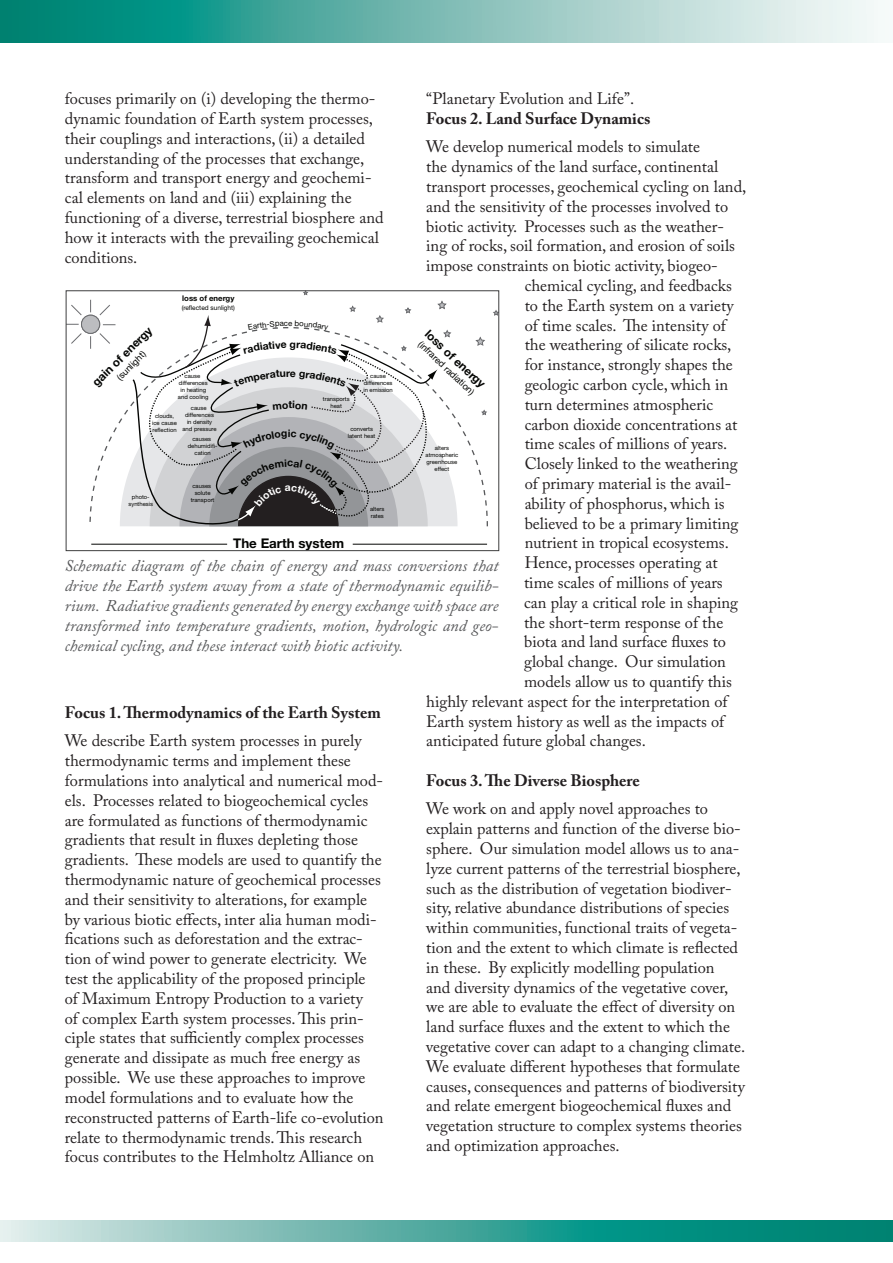
<style>
.page{position:relative;width:893px;height:1263px;background:#fff}
.page>*{position:absolute;margin:0;border:0;box-sizing:border-box;transform-origin:0 0}
.t1{font:16.5px/19.8px "Adobe Caslon Pro";color:#231f20}
.t2{font:700 16.5px "Adobe Caslon Pro";color:#231f20}
.t3{font:italic 16.35px/19.8px "Adobe Caslon Pro";color:#57585a;text-align:justify}
.t4{font:700 13.35px "Helvetica Neue";color:#040503}
.t5{font:700 11.7px "Helvetica Neue";color:#040503}
.t6{font:10.35px "Helvetica Neue";color:#040503}
.t7{font:9.15px "Helvetica Neue";color:#040503}
.t8{font:700 7.8px "Helvetica Neue";color:#040503}
.t9{font:6.45px "Helvetica Neue";color:#040503}
.t10{font:5.85px/7.1px "Helvetica Neue";color:#040503;text-align:center}
</style>
<div class="page">
<hr style="left:91px;top:544px;width:136px;height:1px;background:#040503">
<hr style="left:353px;top:544px;width:134px;height:1px;background:#040503">
<svg style="left:120px;top:404px;width:337px;height:122px"></svg>
<div style="left:81px;top:315px;width:19px;height:18px;background:#bcbdc0;border-radius:50%"></div>
<div style="left:81px;top:315px;width:19px;height:19px;border:1px solid #6c6d70;border-radius:50%"></div>
<svg style="left:90px;top:300px;width:1px;height:12px"></svg>
<svg style="left:99px;top:304px;width:11px;height:12px"></svg>
<svg style="left:99px;top:333px;width:11px;height:11px"></svg>
<svg style="left:90px;top:336px;width:1px;height:13px"></svg>
<svg style="left:71px;top:333px;width:11px;height:11px"></svg>
<svg style="left:71px;top:304px;width:11px;height:12px"></svg>
<svg style="left:103px;top:324px;width:12px;height:1px"></svg>
<svg style="left:475px;top:336px;width:10px;height:10px"></svg>
<svg style="left:493px;top:310px;width:4px;height:6px"></svg>
<svg style="left:481px;top:410px;width:6px;height:5px"></svg>
<div style="left:66px;top:290px;width:433px;height:261px;border:1px solid #3e3e3f"></div>
<svg style="left:0;top:0;width:878px;height:43px;background:#73bbb3"></svg>
<svg style="left:0;top:1220px;width:893px;height:22px;background:#50aca2"></svg>
<svg style="left:131px;top:291px;width:321px;height:236px"></svg>
<p class="t1" style="left:65px;top:89px;width:320px">focuses primarily on (i) developing the thermo&shy;dynamic foundation of Earth system processes, their couplings and interactions, (ii) a detailed understanding of the processes that exchange, transform and transport energy and geochemi&shy;cal elements on land and (iii) explaining the functioning of a diverse, terrestrial biosphere and how it interacts with the prevailing geochemical conditions.</p>
<p class="t1" style="left:426px;top:89px;width:209px">“Planetary Evolution and Life”.</p>
<p class="t2" style="left:426px;top:109px;width:226px">Focus 2. Land Surface Dynamics</p>
<p class="t1" style="left:426px;top:137px;width:275px">We develop numerical models to simulate</p>
<p class="t1" style="left:426px;top:157px;width:293px">the dynamics of the land surface, continental</p>
<p class="t1" style="left:426px;top:176px;width:322px">transport processes, geochemical cycling on land,</p>
<p class="t1" style="left:426px;top:196px;width:303px">and the sensitivity of the processes involved to</p>
<p class="t1" style="left:426px;top:216px;width:299px">biotic activity. Processes such as the weather-</p>
<p class="t1" style="left:426px;top:236px;width:310px">ing of rocks, soil formation, and erosion of soils</p>
<p class="t1" style="left:426px;top:256px;width:293px">impose constraints on biotic activity, biogeo-</p>
<p class="t1" style="left:525px;top:275px;width:209px">chemical cycling, and feedbacks</p>
<p class="t1" style="left:525px;top:295px;width:210px">to the Earth system on a variety</p>
<p class="t1" style="left:525px;top:315px;width:203px">of time scales. The intensity of</p>
<p class="t1" style="left:525px;top:335px;width:208px">the weathering of silicate rocks,</p>
<p class="t1" style="left:525px;top:355px;width:210px">for instance, strongly shapes the</p>
<p class="t1" style="left:525px;top:374px;width:205px">geologic carbon cycle, which in</p>
<p class="t1" style="left:525px;top:394px;width:190px">turn determines atmospheric</p>
<p class="t1" style="left:525px;top:414px;width:214px">carbon dioxide concentrations at</p>
<p class="t1" style="left:525px;top:434px;width:204px">time scales of millions of years.</p>
<p class="t1" style="left:525px;top:454px;width:215px">Closely linked to the weathering</p>
<p class="t1" style="left:525px;top:473px;width:208px">of primary material is the avail-</p>
<p class="t1" style="left:525px;top:493px;width:201px">ability of phosphorus, which is</p>
<p class="t1" style="left:525px;top:513px;width:215px">believed to be a primary limiting</p>
<p class="t1" style="left:525px;top:533px;width:206px">nutrient in tropical ecosystems.</p>
<p class="t1" style="left:525px;top:553px;width:195px">Hence, processes operating at</p>
<p class="t1" style="left:524px;top:572px;width:200px">time scales of millions of years</p>
<p class="t1" style="left:524px;top:592px;width:216px">can play a critical role in shaping</p>
<p class="t1" style="left:524px;top:612px;width:201px">the short-term response of the</p>
<p class="t1" style="left:524px;top:632px;width:203px">biota and land surface fluxes to</p>
<p class="t1" style="left:524px;top:652px;width:203px">global change. Our simulation</p>
<p class="t1" style="left:524px;top:671px;width:209px">models allow us to quantify this</p>
<p class="t1" style="left:426px;top:691px;width:303px">highly relevant aspect for the interpretation of</p>
<p class="t1" style="left:426px;top:711px;width:299px">Earth system history as well as the impacts of</p>
<p class="t1" style="left:426px;top:731px;width:221px">anticipated future global changes.</p>
<p class="t2" style="left:426px;top:771px;width:215px">Focus 3. The Diverse Biosphere</p>
<p class="t1" style="left:426px;top:799px;width:320px">We work on and apply novel approaches to explain patterns and function of the diverse bio&shy;sphere. Our simulation model allows us to ana&shy;lyze current patterns of the terrestrial biosphere, such as the distribution of vegetation biodiver&shy;sity, relative abundance distributions of species within communities, functional traits of vegeta&shy;tion and the extent to which climate is reflected in these. By explicitly modelling population<br>and diversity dynamics of the vegetative cover, we are able to evaluate the effect of diversity on land surface fluxes and the extent to which the vegetative cover can adapt to a changing climate.<br>We evaluate different hypotheses that formulate causes, consequences and patterns of biodiversity and relate emergent biogeochemical fluxes and vegetation structure to complex systems theories and optimization approaches.</p>
<p class="t8" style="left:182px;top:293px;width:54px">loss of energy</p>
<p class="t9" style="left:182px;top:304px;width:55px">(reflected sunlight)</p>
<p class="t5" style="left:89px;top:379px;width:81px;rotate:-45deg">gain of energy</p>
<p class="t5" style="left:432px;top:326px;width:80px;rotate:44deg">loss of energy</p>
<p class="t7" style="left:424px;top:338px;width:75px;rotate:44deg">(infrared radiation)</p>
<p class="t7" style="left:114px;top:374px;width:38px;rotate:-45deg">(sunlight)</p>
<p class="t10" style="left:363px;top:372px;width:31px">cause differences in emission</p>
<p class="t10" style="left:178px;top:372px;width:32px">cause differences in heating and cooling</p>
<p class="t10" style="left:182px;top:404px;width:36px">cause differences in density and pressure</p>
<p class="t10" style="left:188px;top:435px;width:31px">causes dehumidifi&shy;cation</p>
<p class="t10" style="left:191px;top:482px;width:25px">causes solute transport</p>
<p class="t6" style="left:159px;top:428px;width:51px;rotate:-46deg">absorption</p>
<p class="t10" style="left:323px;top:395px;width:28px">transports heat</p>
<p class="t10" style="left:348px;top:425px;width:29px">converts latent heat</p>
<p class="t10" style="left:152px;top:413px;width:26px">clouds, ice cause reflection</p>
<p class="t10" style="left:426px;top:444px;width:34px">alters atmospheric greenhouse effect</p>
<p class="t10" style="left:128px;top:493px;width:26px">photo&shy;synthesis</p>
<p class="t10" style="left:370px;top:505px;width:16px;text-align:left">alters rates</p>
<p class="t4" style="left:233px;top:535px;width:112px">The Earth system</p>
<p class="t3" style="left:65px;top:556px;width:435px">Schematic diagram of the chain of energy and mass conversions that drive the Earth system away from a state of thermodynamic equilib&shy;rium. Radiative gradients generated by energy exchange with space are transformed into temperature gradients, motion, hydrologic and geo&shy;chemical cycling, and these interact with biotic activity.</p>
<p class="t2" style="left:65px;top:703px;width:317px">Focus 1. Thermodynamics of the Earth System</p>
<p class="t1" style="left:65px;top:731px;width:320px">We describe Earth system processes in purely thermodynamic terms and implement these formulations into analytical and numerical mod&shy;els. Processes related to biogeochemical cycles are formulated as functions of thermodynamic gradients that result in fluxes depleting those gradients. These models are used to quantify the thermodynamic nature of geochemical processes and their sensitivity to alterations, for example by various biotic effects, inter alia human modi&shy;fications such as deforestation and the extrac&shy;tion of wind power to generate electricity. We test the applicability of the proposed principle<br>of Maximum Entropy Production to a variety<br>of complex Earth system processes. This prin&shy;ciple states that sufficiently complex processes generate and dissipate as much free energy as possible. We use these approaches to improve model formulations and to evaluate how the reconstructed patterns of Earth-life co-evolution relate to thermodynamic trends. This research focus contributes to the Helmholtz Alliance on</p>
</div>
